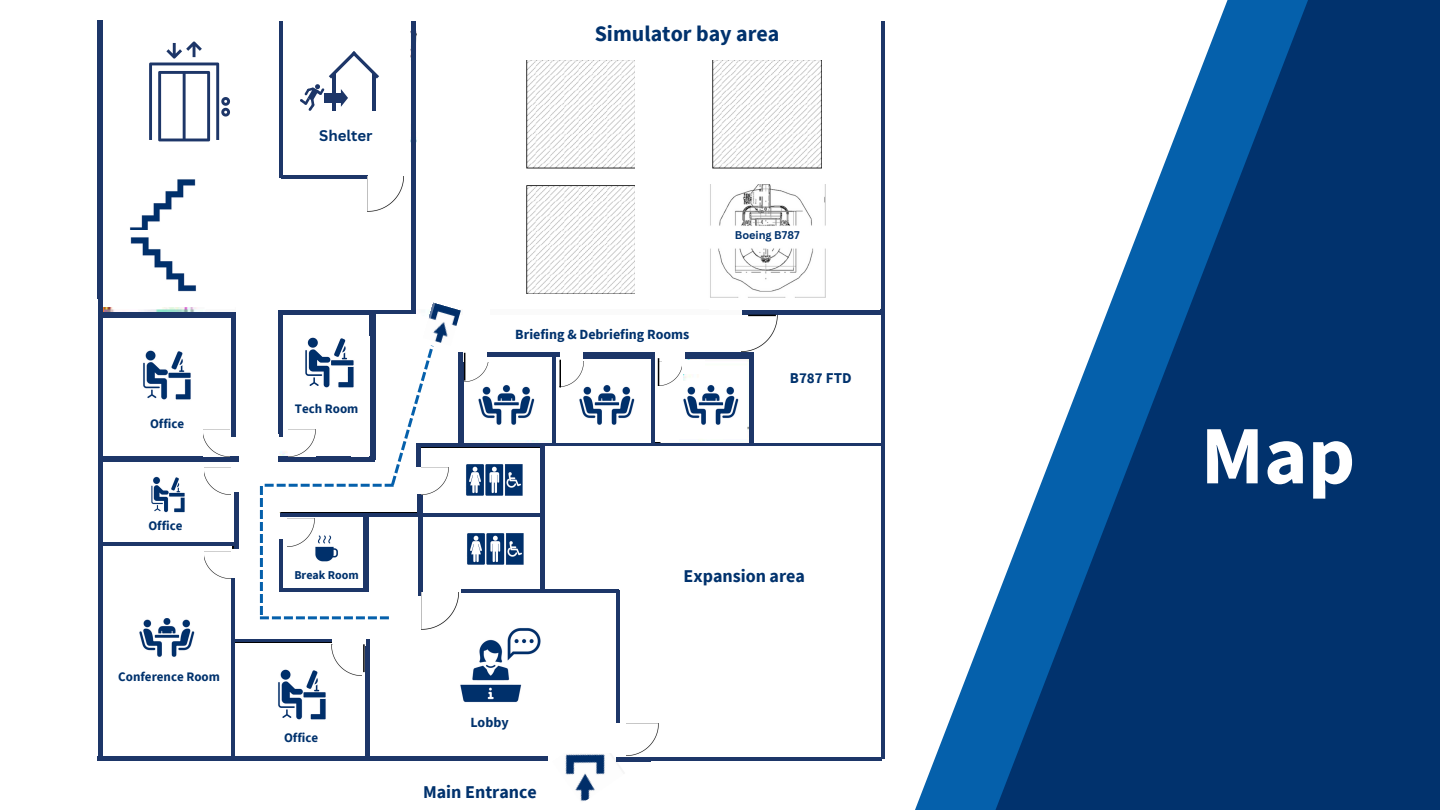
<style>
.page{position:relative;width:1440px;height:810px;background:#fff}
.page>*{position:absolute;margin:0;border:0;box-sizing:border-box;transform-origin:0 0}
.t1{font:700 83px "Source Sans Pro";color:#fff}
.t2{font:700 22px "Source Sans Pro";color:#01326d}
.t3{font:700 18px "Source Sans Pro";color:#01326d}
.t4{font:700 15px "Canva Sans";color:#01326d}
.t5{font:700 15px "Source Sans Pro";color:#01326d}
.t6{font:700 14px "Source Sans Pro";color:#01326d}
.t7{font:700 13px "Source Sans Pro";color:#01326d}
.t8{font:700 12px "Source Sans Pro";color:#01326d}
.t9{font:700 10.9px "Canva Sans";color:#01326d}
</style>
<div class="page">
<svg style="left:915px;top:608px;width:78px;height:202px"></svg>
<svg style="left:993px;top:0;width:447px;height:810px;fill:#01326d"></svg>
<hr style="left:411px;top:22px;width:4px;height:291px;background:#1d3668">
<div style="left:98px;top:21px;width:5px;height:745px;background:#1d3668"></div>
<img style="left:130px;top:179px;width:66px;height:51px">
<div style="left:230px;top:312px;width:6px;height:126px;background:#1d3668"></div>
<div style="left:103px;top:312px;width:128px;height:7px;background:#1d3668"></div>
<div style="left:103px;top:318px;width:127px;height:139px;background:#fff"></div>
<img style="left:143px;top:350px;width:48px;height:50px">
<div style="left:278px;top:306px;width:5px;height:132px;background:#1d3668"></div>
<div style="left:225px;top:437px;width:65px;height:10px;background:#fff"></div>
<div style="left:278px;top:309px;width:137px;height:6px;background:#1d3668"></div>
<div style="left:370px;top:306px;width:6px;height:153px;background:#1d3668"></div>
<img style="left:151px;top:476px;width:34px;height:37px">
<div style="left:100px;top:457px;width:139px;height:5px;background:#1d3668"></div>
<hr style="left:100px;top:542px;width:139px;height:4px;background:#1d3668">
<hr style="left:234px;top:492px;width:4px;height:57px;background:#1d3668">
<svg style="left:434px;top:443px;width:447px;height:4px;fill:#1d3668"></svg>
<img style="left:466px;top:464px;width:57px;height:31px">
<hr style="left:651px;top:352px;width:4px;height:93px;background:#1d3668">
<div style="left:458px;top:352px;width:5px;height:93px;background:#1d3668"></div>
<div style="left:749px;top:352px;width:5px;height:93px;background:#1d3668"></div>
<div style="left:685px;top:352px;width:74px;height:6px;background:#1d3668"></div>
<div style="left:583px;top:352px;width:78px;height:6px;background:#1d3668"></div>
<div style="left:655px;top:318px;width:23px;height:124px;background:#fff"></div>
<img style="left:478px;top:385px;width:57px;height:40px">
<img style="left:307px;top:337px;width:39px;height:8px">
<img style="left:579px;top:385px;width:56px;height:40px">
<img style="left:683px;top:385px;width:56px;height:40px">
<div style="left:754px;top:313px;width:127px;height:130px;background:#fff"></div>
<div style="left:742px;top:309px;width:140px;height:6px;background:#1d3668"></div>
<img style="left:139px;top:618px;width:56px;height:39px">
<img style="left:278px;top:669px;width:48px;height:51px">
<img style="left:460px;top:628px;width:81px;height:74px">
<img style="left:710px;top:185px;width:116px;height:113px">
<div style="left:697px;top:229px;width:136px;height:18px;background:#fff"></div>
<div style="left:95px;top:760px;width:785px;height:50px;background:#fff"></div>
<img style="left:565px;top:754px;width:40px;height:47px">
<div style="left:365px;top:637px;width:5px;height:122px;background:#1d3668"></div>
<div style="left:616px;top:757px;width:270px;height:5px;background:#1d3668"></div>
<hr style="left:616px;top:588px;width:4px;height:135px;background:#1d3668">
<svg style="left:235px;top:639px;width:97px;height:3px"></svg>
<div style="left:228px;top:591px;width:148px;height:47px;background:#fff"></div>
<hr style="left:231px;top:578px;width:4px;height:182px;background:#1d3668">
<hr style="left:281px;top:514px;width:261px;height:3px;background:#1d3668">
<div style="left:544px;top:545px;width:155px;height:45px;background:#fff"></div>
<hr style="left:461px;top:589px;width:157px;height:4px;background:#1d3668">
<hr style="left:540px;top:448px;width:4px;height:145px;background:#1d3668">
<img style="left:467px;top:533px;width:57px;height:31px">
<svg style="left:149px;top:42px;width:81px;height:99px"></svg>
<svg style="left:300px;top:51px;width:79px;height:60px"></svg>
<img style="left:130px;top:237px;width:66px;height:55px">
<hr style="left:279px;top:22px;width:4px;height:156px;background:#1d3668">
<hr style="left:281px;top:175px;width:86px;height:4px;background:#1d3668">
<img style="left:203px;top:429px;width:27px;height:28px">
<img style="left:561px;top:362px;width:23px;height:25px">
<img style="left:465px;top:362px;width:24px;height:20px">
<hr style="left:553px;top:352px;width:3px;height:93px;background:#1d3668">
<div style="left:487px;top:352px;width:73px;height:5px;background:#1d3668"></div>
<img style="left:659px;top:361px;width:23px;height:25px">
<div style="left:662px;top:346px;width:23px;height:17px;background:#fff"></div>
<svg style="left:464px;top:353px;width:1px;height:28px"></svg>
<svg style="left:560px;top:360px;width:1px;height:28px"></svg>
<svg style="left:658px;top:358px;width:1px;height:28px"></svg>
<img style="left:204px;top:467px;width:27px;height:28px">
<img style="left:204px;top:551px;width:27px;height:28px">
<img style="left:331px;top:644px;width:31px;height:32px">
<div style="left:334px;top:598px;width:32px;height:48px;background:#fff"></div>
<hr style="left:363px;top:644px;width:2px;height:28px;background:#000">
<img style="left:627px;top:723px;width:31px;height:33px">
<img style="left:434px;top:467px;width:14px;height:25px">
<img style="left:421px;top:593px;width:38px;height:37px">
<img style="left:367px;top:176px;width:36px;height:35px">
<div style="left:277px;top:271px;width:134px;height:38px;background:#fff"></div>
<hr style="left:98px;top:757px;width:450px;height:4px;background:#1d3668">
<div style="left:882px;top:0;width:33px;height:783px;background:#fff"></div>
<hr style="left:881px;top:22px;width:3px;height:737px;background:#1d3668">
<svg style="left:260px;top:345px;width:174px;height:274px"></svg>
<img style="left:423px;top:302px;width:38px;height:44px">
<img style="left:746px;top:315px;width:32px;height:36px">
<svg style="left:748px;top:315px;width:28px;height:1px"></svg>
<img style="left:712px;top:60px;width:109px;height:108px">
<img style="left:526px;top:60px;width:109px;height:108px">
<img style="left:526px;top:186px;width:109px;height:108px">
<p class="t7" style="left:150px;top:416px;width:36px">Office</p>
<h6 class="t7" style="left:148px;top:517px;width:36px">Office</h6>
<p class="t7" style="left:118px;top:669px;width:103px">Conference Room</p>
<h6 class="t4" style="left:319px;top:125px;width:55px">Shelter</h6>
<h3 class="t7" style="left:295px;top:400px;width:65px">Tech Room</h3>
<p class="t2" style="left:595px;top:19px;width:186px">Simulator bay area</p>
<p class="t6" style="left:515px;top:326px;width:176px">Briefing &amp; Debriefing Rooms</p>
<h4 class="t9" style="left:735px;top:227px;width:66px">Boeing B787</h4>
<p class="t5" style="left:790px;top:368px;width:63px">B787 FTD</p>
<p class="t8" style="left:294px;top:567px;width:66px">Break Room</p>
<p class="t7" style="left:284px;top:729px;width:36px">Office</p>
<p class="t6" style="left:470px;top:714px;width:40px">Lobby</p>
<p class="t3" style="left:423px;top:780px;width:115px">Main Entrance</p>
<p class="t3" style="left:684px;top:564px;width:123px">Expansion area</p>
<p class="t1" style="left:1201px;top:402px;width:156px">Map</p>
</div>
